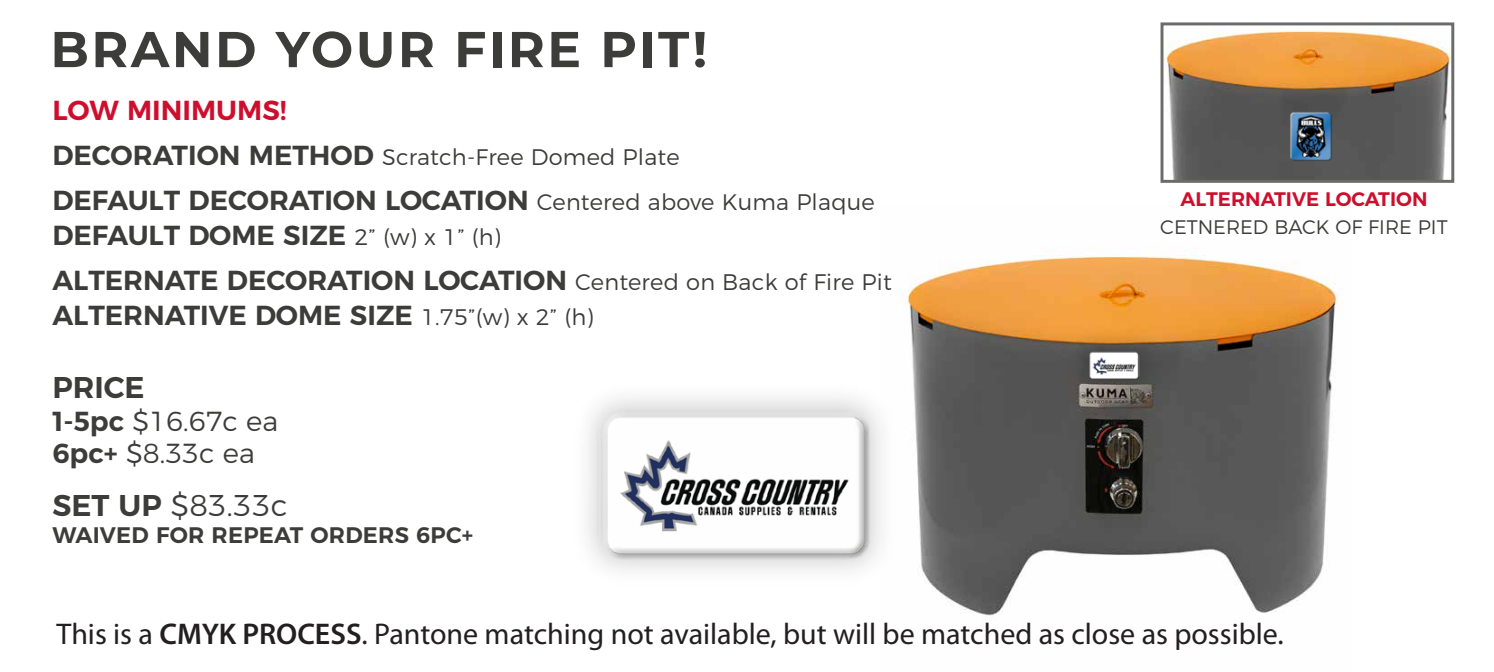
<style>
.page{position:relative;width:1494px;height:672px;background:#fff}
.page>*{position:absolute;margin:0;border:0;box-sizing:border-box;transform-origin:0 0}
.t1{font:700 50.25px "Montserrat";letter-spacing:.05em;color:#3c3c3a}
.t2{font:30px "Myriad Pro";color:#231f20}
.t3{font:300 30px "Montserrat";color:#3c3c3a}
.t4{font:600 30px "Montserrat";color:#3c3c3a}
.t5{font:600 27.5px/35px "Montserrat";color:#3c3c3a}
.t6{font:300 27.5px/32.5px "Montserrat";color:#3c3c3a}
.t7{font:600 27.5px "Montserrat";color:#ce0e2d}
.t8{font:300 22.5px "Montserrat";letter-spacing:.01em;color:#3c3c3a}
.t9{font:600 22.5px "Montserrat";letter-spacing:.01em;color:#3c3c3a}
.t10{font:300 19.5px "Montserrat";color:#3c3c3a}
.t11{font:600 19.5px "Montserrat";color:#ce0e2d}
.s1{font-weight:600;font-size:27.5px}
.s2{font-weight:300;font-size:22.5px}
.s3{font-weight:600}
</style>
<div class="page">
<img style="left:897px;top:250px;width:446px;height:370px">
<img style="left:1057px;top:319px;width:114px;height:90px">
<img style="left:1088px;top:350px;width:51px;height:30px">
<img style="left:587px;top:371px;width:320px;height:226px">
<img style="left:597px;top:405px;width:275px;height:160px">
<img style="left:1164px;top:24px;width:291px;height:157px">
<div style="left:1160px;top:22px;width:294px;height:161px;border:3px solid #6b6b6a"></div>
<img style="left:1284px;top:105px;width:51px;height:60px">
<h1 class="t1" style="left:50px;top:13px;width:658px">BRAND YOUR FIRE PIT!</h1>
<p class="t7" style="left:52px;top:88px;width:236px">LOW MINIMUMS!</p>
<p class="t8" style="left:52px;top:140px;width:629px"><span class="s1">DECORATION METHOD</span> Scratch-Free Domed Plate</p>
<p class="t5" style="left:52px;top:181px;width:824px">DEFAULT DECORATION LOCATION <span class="s2">Centered above Kuma Plaque<br></span>DEFAULT DOME SIZE <span class="s2">2” (w) x 1” (h)</span></p>
<p class="t5" style="left:52px;top:261px;width:841px">ALTERNATE DECORATION LOCATION <span class="s2">Centered on Back of Fire Pit<br></span>ALTERNATIVE DOME SIZE <span class="s2">1.75”(w) x 2” (h)</span></p>
<p class="t4" style="left:52px;top:363px;width:94px">PRICE</p>
<p class="t6" style="left:52px;top:402px;width:227px"><span class="s3">1-5pc</span> $16.67c ea<br><span class="s3">6pc+</span> $8.33c ea</p>
<p class="t3" style="left:52px;top:482px;width:237px"><span class="s3">SET UP</span> $83.33c</p>
<p class="t9" style="left:52px;top:517px;width:422px">WAIVED FOR REPEAT ORDERS 6PC+</p>
<p class="t11" style="left:1180px;top:183px;width:248px">ALTERNATIVE LOCATION</p>
<p class="t10" style="left:1160px;top:211px;width:289px">CETNERED BACK OF FIRE PIT</p>
<p class="t2" style="left:57px;top:617px;width:1228px">This is a <span class="s3">CMYK PROCESS</span>. Pantone matching not available, but will be matched as close as possible.</p>
</div>
